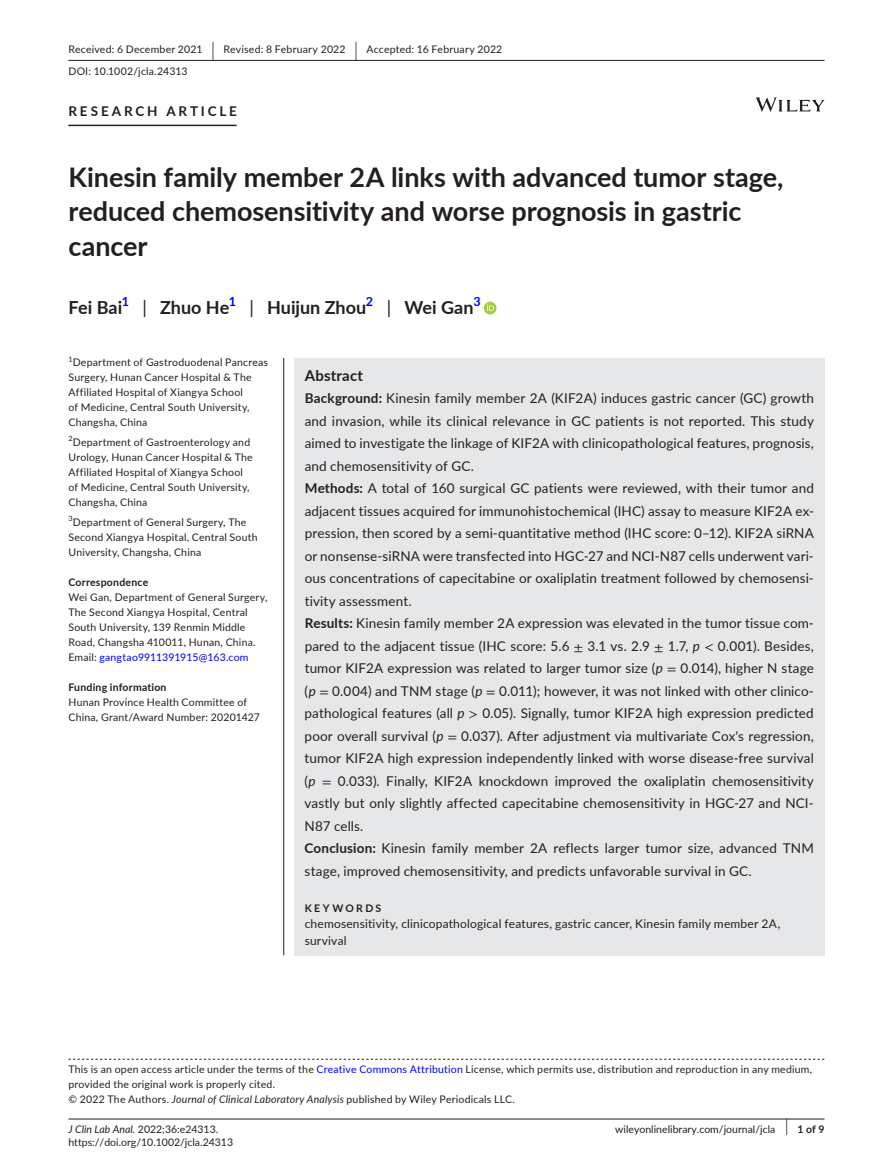
<style>
.page{position:relative;width:893px;height:1174px;background:#fff}
.page>*{position:absolute;margin:0;border:0;box-sizing:border-box;transform-origin:0 0}
.t1{font:700 27px/34.5px "Lato";color:#231f20}
.t2{font:700 18px "Lato";color:#231f20}
.t3{font:700 15px "Lato";letter-spacing:.015em;color:#231f20}
.t4{font:13.5px/22.5px "Lato";letter-spacing:.01em;color:#231f20}
.t5{font:700 13.5px "Lato";letter-spacing:.21em;color:#231f20}
.t6{font:700 12.6px "Lato";color:#00f}
.t7{font:12px/16.5px "Lato";letter-spacing:.015em;color:#231f20}
.t8{font:10.5px/15px "Lato";letter-spacing:.02em;color:#231f20}
.t9{font:10.5px "Lato";color:#231f20}
.t10{font:700 10.5px "Lato";letter-spacing:.02em;color:#231f20}
.t11{font:700 10.5px "Lato";letter-spacing:.22em;color:#231f20}
.t12{font:7.35px "Lato";color:#231f20}
.s1{font-size:19.65px}
.s2{font-weight:400}
.s3{color:#00f}
.s4{font-weight:700}
.s5{font-family:"STIX"}
.s6{font-style:italic}
.s7{font-weight:400;font-size:17.4px}
</style>
<div class="page">
<hr style="left:68px;top:1118px;width:756px;height:1px;background:#231f20">
<svg style="left:756px;top:97px;width:68px;height:15px"></svg>
<hr style="left:68px;top:60px;width:756px;height:1px;background:#231f20">
<hr style="left:68px;top:125px;width:169px;height:1px;background:#231f20">
<div style="left:484px;top:302px;width:12px;height:12px;background:#a5cd39;border-radius:50%"></div>
<svg style="left:487px;top:304px;width:7px;height:7px"></svg>
<svg style="left:68px;top:1058px;width:756px;height:1px"></svg>
<div style="left:294px;top:358px;width:530px;height:597px;background:#e6e7e9"></div>
<hr style="left:283px;top:358px;width:1px;height:597px;background:#231f20">
<p class="t8" style="left:68px;top:38px;width:435px;line-height:21.8px">Received: 6 December 2021 <span class="s1">|</span> Revised: 8 February 2022 <span class="s1">|</span> Accepted: 16 February 2022<br>DOI: 10.1002/jcla.24313</p>
<p class="t5" style="left:68px;top:101px;width:170px">RESEARCH ARTICLE</p>
<h1 class="t1" style="left:68px;top:159px;width:716px">Kinesin family member 2A links with advanced tumor stage, reduced chemosensitivity and worse prognosis in gastric cancer</h1>
<h2 class="t2" style="left:68px;top:295px;width:55px">Fei Bai</h2>
<p class="t6" style="left:122px;top:292px;width:9px">1</p>
<h2 class="t2" style="left:143px;top:295px;width:88px"><span class="s2">|</span> Zhuo He</h2>
<p class="t6" style="left:229px;top:292px;width:9px">1</p>
<h2 class="t2" style="left:249px;top:295px;width:118px"><span class="s2">|</span> Huijun Zhou</h2>
<p class="t6" style="left:366px;top:292px;width:9px">2</p>
<h2 class="t2" style="left:387px;top:295px;width:88px"><span class="s2">|</span> Wei Gan</h2>
<p class="t6" style="left:473px;top:292px;width:9px">3</p>
<p class="t12" style="left:68px;top:354px;width:6px">1</p>
<p class="t8" style="left:68px;top:355px;width:201px;text-indent:4px">Department of Gastroduodenal Pancreas Surgery, Hunan Cancer Hospital &amp; The Affiliated Hospital of Xiangya School<br>of Medicine, Central South University, Changsha, China</p>
<p class="t8" style="left:68px;top:434px;width:186px"><sup>2</sup>Department of Gastroenterology and Urology, Hunan Cancer Hospital &amp; The Affiliated Hospital of Xiangya School of Medicine, Central South University, Changsha, China</p>
<p class="t8" style="left:68px;top:514px;width:191px"><sup>3</sup>Department of General Surgery, The<br>Second Xiangya Hospital, Central South<br>University, Changsha, China</p>
<p class="t10" style="left:68px;top:574px;width:81px">Correspondence</p>
<p class="t8" style="left:68px;top:589px;width:200px">Wei Gan, Department of General Surgery, The Second Xiangya Hospital, Central South University, 139 Renmin Middle Road, Changsha 410011, Hunan, China.<br>Email: <span class="s3">gangtao9911391915@163.com</span></p>
<p class="t10" style="left:68px;top:679px;width:100px">Funding information</p>
<p class="t8" style="left:68px;top:694px;width:193px">Hunan Province Health Committee of<br>China, Grant/Award Number: 20201427</p>
<p class="t3" style="left:305px;top:364px;width:60px">Abstract</p>
<p class="t4" style="left:305px;top:386px;width:511px"><span class="s4">Background:</span> Kinesin family member 2A (KIF2A) induces gastric cancer (GC) growth and invasion, while its clinical relevance in GC patients is not reported. This study aimed to investigate the linkage of KIF2A with clinicopathological features, prognosis, and chemosensitivity of GC.<br><span class="s4">Methods:</span> A total of 160 surgical GC patients were reviewed, with their tumor and adjacent tissues acquired for immunohistochemical (IHC) assay to measure KIF2A ex&shy;pression, then scored by a semi-quantitative method (IHC score: 0–12). KIF2A siRNA or nonsense-siRNA were transfected into HGC-27 and NCI-N87 cells underwent vari&shy;ous concentrations of capecitabine or oxaliplatin treatment followed by chemosensi&shy;tivity assessment.<br><span class="s4">Results:</span> Kinesin family member 2A expression was elevated in the tumor tissue com&shy;pared to the adjacent tissue (IHC score: 5.6 <span class="s5">±</span> 3.1 vs. 2.9 <span class="s5">±</span> 1.7, <span class="s6">p</span> <span class="s5">&lt;</span> 0.001). Besides, tumor KIF2A expression was related to larger tumor size (<span class="s6">p</span> <span class="s5">=</span> 0.014), higher N stage (<span class="s6">p</span> <span class="s5">=</span> 0.004) and TNM stage (<span class="s6">p</span> <span class="s5">=</span> 0.011); however, it was not linked with other clinico&shy;pathological features (all <span class="s6">p</span> <span class="s5">&gt;</span> 0.05). Signally, tumor KIF2A high expression predicted poor overall survival (<span class="s6">p</span> <span class="s5">=</span> 0.037). After adjustment via multivariate Cox's regression, tumor KIF2A high expression independently linked with worse disease-free survival (<span class="s6">p</span> <span class="s5">=</span> 0.033). Finally, KIF2A knockdown improved the oxaliplatin chemosensitivity vastly but only slightly affected capecitabine chemosensitivity in HGC-27 and NCI-N87 cells.<br><span class="s4">Conclusion:</span> Kinesin family member 2A reflects larger tumor size, advanced TNM stage, improved chemosensitivity, and predicts unfavorable survival in GC.</p>
<p class="t11" style="left:305px;top:900px;width:78px">KEYWORDS</p>
<p class="t7" style="left:305px;top:915px;width:477px">chemosensitivity, clinicopathological features, gastric cancer, Kinesin family member 2A, survival</p>
<p class="t8" style="left:68px;top:1061px;width:745px">This is an open access article under the terms of the <span class="s3">Creative Commons Attribution</span> License, which permits use, distribution and reproduction in any medium, provided the original work is properly cited.<br>© 2022 The Authors. <span class="s6">Journal of Clinical Laboratory Analysis</span> published by Wiley Periodicals LLC.</p>
<p class="t9" style="left:68px;top:1121px;width:151px"><span class="s6">J Clin Lab Anal.</span> 2022;36:e24313.</p>
<p class="t10" style="left:786px;top:1121px;width:40px"><span class="s7">|</span> 1 of 9</p>
<p class="t9" style="left:68px;top:1135px;width:166px">https://doi.org/10.1002/jcla.24313</p>
<p class="t9" style="left:615px;top:1121px;width:162px">wileyonlinelibrary.com/journal/jcla</p>
</div>
